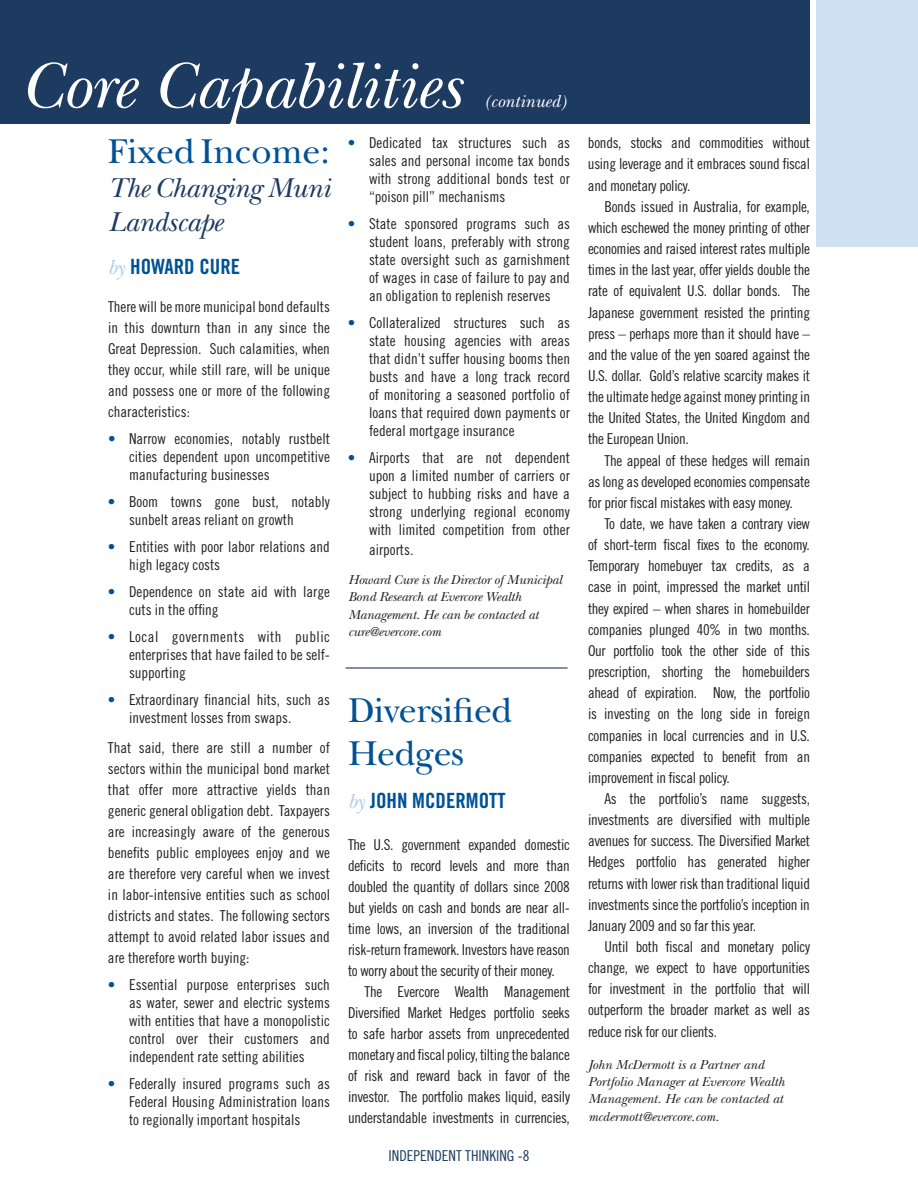
<style>
.page{position:relative;width:918px;height:1188px;background:#fff}
.page>*{position:absolute;margin:0;border:0;box-sizing:border-box;transform-origin:0 0}
.t1{font:italic 67.5px "New Baskerville";color:#fff}
.t2{font:36px/43.2px "New Baskerville";letter-spacing:-.01em;color:#005294}
.t3{font:italic 28.5px/34.2px "New Baskerville";letter-spacing:-.02em;color:#1d3b61}
.t4{font:21px "Trade Gothic Bold Cond Twenty";color:#005294}
.t5{font:italic 18px "New Baskerville";color:#fff}
.t6{font:15px/21.1px "Trade Gothic Cond Eighteen";color:#231f20;text-align:justify}
.t7{font:15px "Trade Gothic Cond Eighteen";color:#1d3b61}
.t8{font:italic 13.5px/17.2px "New Baskerville";letter-spacing:-.01em;color:#231f20}
.s1{font-family:"New Baskerville";font-style:italic;color:#afcae9}
.s2{color:#005294}
</style>
<div class="page">
<div style="left:816px;top:0;width:102px;height:246px;background:#cee1f3"></div>
<div style="left:0;top:0;width:810px;height:123px;background:#1d3b61"></div>
<hr style="left:346px;top:667px;width:222px;height:2px;background:#1d3b61">
<p class="t1" style="left:19px;top:46px;width:443px">Core Capabilities</p>
<p class="t5" style="left:484px;top:91px;width:83px">(continued)</p>
<p class="t2" style="left:108px;top:130px;width:224px">Fixed Income:</p>
<p class="t3" style="left:108px;top:171px;width:224px">The Changing Muni<br>Landscape</p>
<p class="t4" style="left:108px;top:254px;width:134px"><span class="s1">by</span> HOWARD CURE</p>
<p class="t6" style="left:108px;top:296px;width:224px">There will be more municipal bond defaults in this downturn than in any since the Great Depression. Such calamities, when they occur, while still rare, will be unique and possess one or more of the following characteristics:</p>
<p class="t6" style="left:129px;top:429px;width:202px;line-height:18px;text-indent:-21px"><span class="s2">•</span> Narrow economies, notably rustbelt cities dependent upon uncompetitive manufacturing businesses</p>
<p class="t6" style="left:129px;top:492px;width:203px;line-height:18px;text-indent:-21px"><span class="s2">•</span> Boom towns gone bust, notably sunbelt areas reliant on growth</p>
<p class="t6" style="left:129px;top:537px;width:202px;line-height:18px;text-indent:-21px"><span class="s2">•</span> Entities with poor labor relations and high legacy costs</p>
<p class="t6" style="left:129px;top:582px;width:203px;line-height:18px;text-indent:-21px"><span class="s2">•</span> Dependence on state aid with large cuts in the offing</p>
<p class="t6" style="left:129px;top:627px;width:202px;line-height:18px;text-indent:-21px"><span class="s2">•</span> Local governments with public enterprises that have failed to be self&shy;supporting</p>
<p class="t6" style="left:129px;top:690px;width:202px;line-height:18px;text-indent:-21px"><span class="s2">•</span> Extraordinary financial hits, such as investment losses from swaps.</p>
<p class="t6" style="left:108px;top:737px;width:224px">That said, there are still a number of sectors within the municipal bond market that offer more attractive yields than generic general obligation debt. Taxpayers are increasingly aware of the generous benefits public employees enjoy and we are therefore very careful when we invest in labor-intensive entities such as school districts and states. The following sectors attempt to avoid related labor issues and are therefore worth buying:</p>
<p class="t6" style="left:129px;top:975px;width:203px;line-height:18px;text-indent:-21px"><span class="s2">•</span> Essential purpose enterprises such as water, sewer and electric systems with entities that have a monopolistic control over their customers and independent rate setting abilities</p>
<p class="t6" style="left:129px;top:1074px;width:203px;line-height:18px;text-indent:-21px"><span class="s2">•</span> Federally insured programs such as Federal Housing Administration loans to regionally important hospitals</p>
<p class="t6" style="left:369px;top:134px;width:202px;line-height:18px;text-indent:-21px"><span class="s2">•</span> Dedicated tax structures such as sales and personal income tax bonds with strong additional bonds test or “poison pill” mechanisms</p>
<p class="t6" style="left:369px;top:215px;width:203px;line-height:18px;text-indent:-21px"><span class="s2">•</span> State sponsored programs such as student loans, preferably with strong state oversight such as garnishment of wages in case of failure to pay and an obligation to replenish reserves</p>
<p class="t6" style="left:369px;top:314px;width:203px;line-height:18px;text-indent:-21px"><span class="s2">•</span> Collateralized structures such as state housing agencies with areas that didn’t suffer housing booms then busts and have a long track record of monitoring a seasoned portfolio of loans that required down payments or federal mortgage insurance</p>
<p class="t6" style="left:369px;top:449px;width:202px;line-height:18px;text-indent:-21px"><span class="s2">•</span> Airports that are not dependent upon a limited number of carriers or subject to hubbing risks and have a strong underlying regional economy with limited competition from other</p>
<p class="t6" style="left:369px;top:539px;width:46px">airports.</p>
<p class="t8" style="left:348px;top:571px;width:215px">Howard Cure is the Director of Municipal<br>Bond Research at Evercore Wealth<br>Management. He can be contacted at cure@evercore.com</p>
<p class="t2" style="left:348px;top:689px;width:166px">Diversified<br>Hedges</p>
<p class="t4" style="left:348px;top:788px;width:159px"><span class="s1">by</span> JOHN MCDERMOTT</p>
<p class="t6" style="left:348px;top:834px;width:224px">The U.S. government expanded domestic deficits to record levels and more than doubled the quantity of dollars since 2008 but yields on cash and bonds are near all&shy;time lows, an inversion of the traditional risk-return framework. Investors have reason to worry about the security of their money.</p>
<p class="t6" style="left:348px;top:981px;width:224px;text-indent:16px">The Evercore Wealth Management Diversified Market Hedges portfolio seeks to safe harbor assets from unprecedented monetary and fiscal policy, tilting the balance of risk and reward back in favor of the investor. The portfolio makes liquid, easily understandable investments in currencies,</p>
<p class="t7" style="left:389px;top:1147px;width:142px">INDEPENDENT THINKING -8</p>
<p class="t6" style="left:588px;top:132px;width:224px">bonds, stocks and commodities without using leverage and it embraces sound fiscal and monetary policy.</p>
<p class="t6" style="left:588px;top:196px;width:224px;text-indent:16px">Bonds issued in Australia, for example, which eschewed the money printing of other economies and raised interest rates multiple times in the last year, offer yields double the rate of equivalent U.S. dollar bonds. The Japanese government resisted the printing press – perhaps more than it should have – and the value of the yen soared against the U.S. dollar. Gold’s relative scarcity makes it the ultimate hedge against money printing in the United States, the United Kingdom and the European Union.</p>
<p class="t6" style="left:588px;top:449px;width:224px;text-indent:16px">The appeal of these hedges will remain as long as developed economies compensate for prior fiscal mistakes with easy money.</p>
<p class="t6" style="left:588px;top:513px;width:224px;text-indent:16px">To date, we have taken a contrary view of short-term fiscal fixes to the economy.<br>Temporary homebuyer tax credits, as a case in point, impressed the market until they expired – when shares in homebuilder companies plunged 40% in two months.<br>Our portfolio took the other side of this prescription, shorting the homebuilders ahead of expiration. Now, the portfolio is investing on the long side in foreign companies in local currencies and in U.S. companies expected to benefit from an improvement in fiscal policy.</p>
<p class="t6" style="left:588px;top:788px;width:224px;text-indent:16px">As the portfolio’s name suggests, investments are diversified with multiple avenues for success. The Diversified Market Hedges portfolio has generated higher returns with lower risk than traditional liquid investments since the portfolio’s inception in January 2009 and so far this year.</p>
<p class="t6" style="left:588px;top:936px;width:224px;text-indent:16px">Until both fiscal and monetary policy change, we expect to have opportunities for investment in the portfolio that will outperform the broader market as well as reduce risk for our clients.</p>
<p class="t8" style="left:588px;top:1056px;width:198px">John McDermott is a Partner and<br>Portfolio Manager at Evercore Wealth<br>Management. He can be contacted at mcdermott@evercore.com.</p>
</div>
